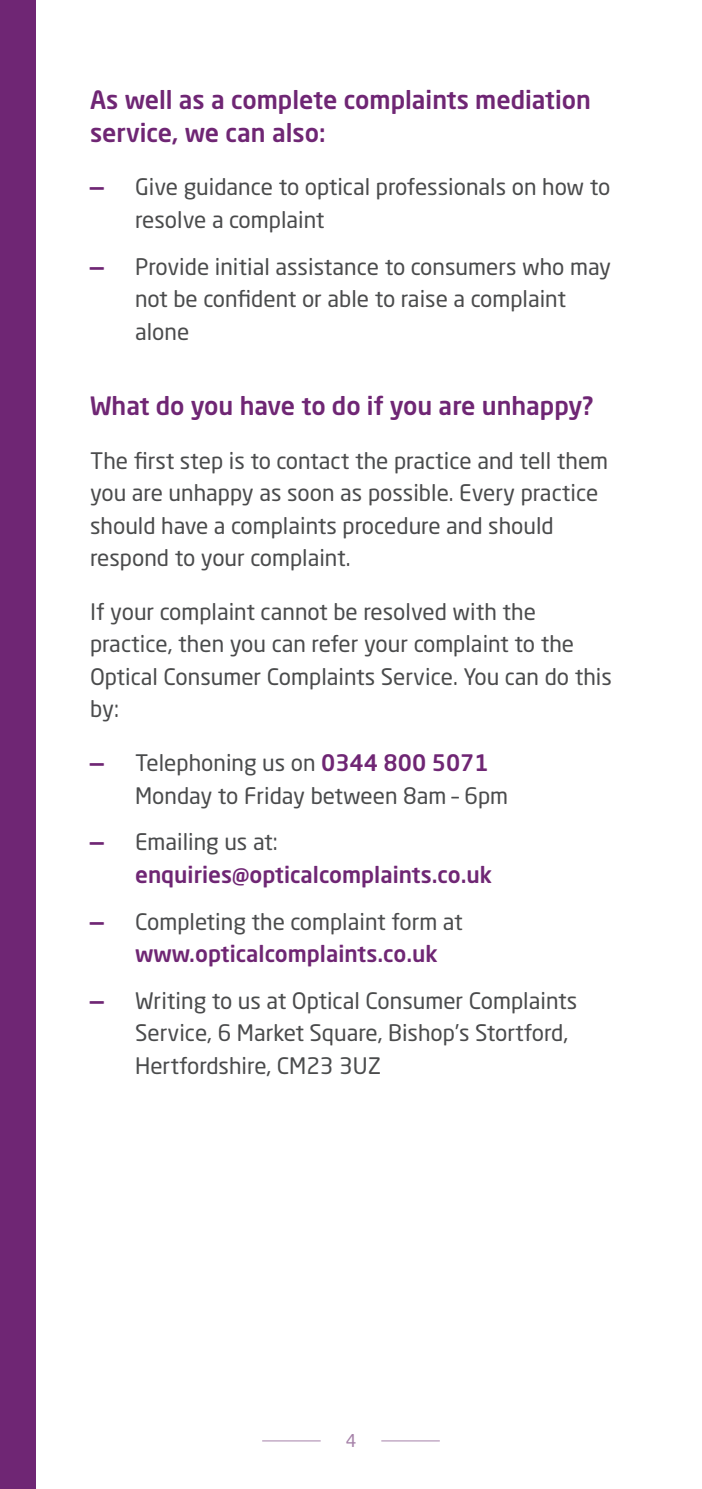
<style>
.page{position:relative;width:702px;height:1489px;background:#fff}
.page>*{position:absolute;margin:0;border:0;box-sizing:border-box;transform-origin:0 0}
.t1{font:500 25px/32.5px "Neo Sans Std";color:#6f2674}
.t2{font:22.5px/32.5px "Neo Sans Std";color:#4a4b4c}
.t3{font:500 22.5px/32.5px "Neo Sans Std";color:#6f2674}
.t4{font:17.5px "Neo Sans Std";color:#a682a9}
.s1{font-weight:700;color:#6f2674}
.s2{font-weight:500;color:#6f2674}
.s3{font-weight:700}
.s4{font-weight:400;color:#4a4b4c}
</style>
<div class="page">
<hr style="left:262px;top:1440px;width:58px;height:1px;background:#a682a9">
<hr style="left:381px;top:1440px;width:59px;height:1px;background:#a682a9">
<div style="left:0;top:0;width:35px;height:1488px;background:#6f2674"></div>
<p class="t1" style="left:90px;top:83px;width:502px">As well as a complete complaints mediation service, we can also:</p>
<p class="t2" style="left:135px;top:171px;width:477px;text-indent:-45px"><span class="s1">—</span> Give guidance to optical professionals on how to resolve a complaint</p>
<p class="t2" style="left:135px;top:250px;width:477px;text-indent:-45px"><span class="s1">—</span> Provide initial assistance to consumers who may not be confident or able to raise a complaint alone</p>
<p class="t1" style="left:90px;top:389px;width:504px">What do you have to do if you are unhappy?</p>
<p class="t2" style="left:90px;top:443px;width:519px">The first step is to contact the practice and tell them you are unhappy as soon as possible. Every practice should have a complaints procedure and should respond to your complaint.</p>
<p class="t2" style="left:90px;top:595px;width:523px">If your complaint cannot be resolved with the practice, then you can refer your complaint to the Optical Consumer Complaints Service. You can do this by:</p>
<p class="t2" style="left:135px;top:746px;width:374px;text-indent:-45px"><span class="s1">—</span> Telephoning us on <span class="s2">0344 800 5071<br></span>Monday to Friday between 8am – 6pm</p>
<p class="t3" style="left:135px;top:825px;width:358px;text-indent:-45px"><span class="s3">—</span> <span class="s4">Emailing us at: </span>enquiries@opticalcomplaints.co.uk</p>
<p class="t2" style="left:135px;top:904px;width:329px;text-indent:-45px"><span class="s1">—</span> Completing the complaint form at <span class="s2">www.opticalcomplaints.co.uk</span></p>
<p class="t2" style="left:135px;top:983px;width:443px;text-indent:-45px"><span class="s1">—</span> Writing to us at Optical Consumer Complaints<br>Service, 6 Market Square, Bishop’s Stortford,<br>Hertfordshire, CM23 3UZ</p>
<p class="t4" style="left:345px;top:1429px;width:12px">4</p>
</div>
